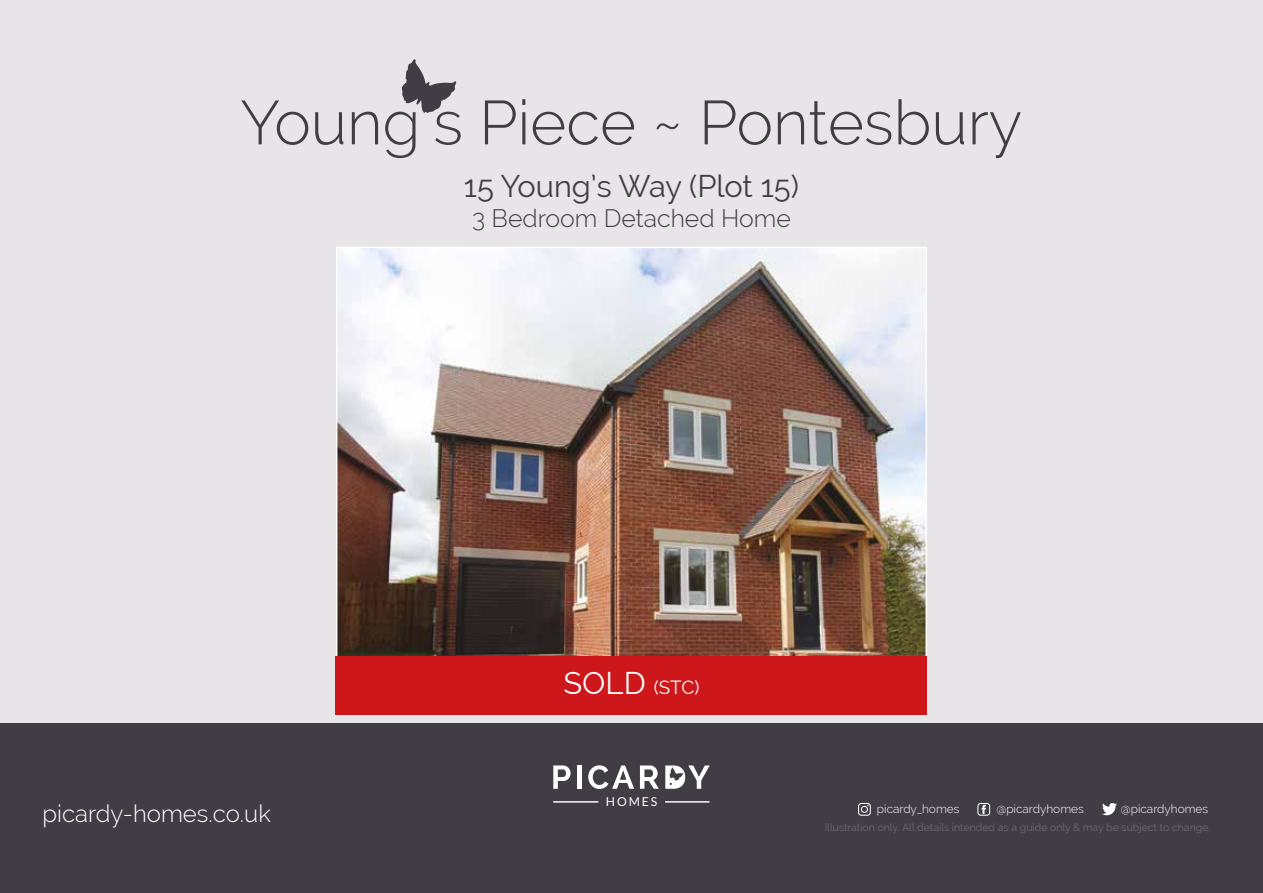
<style>
.page{position:relative;width:1263px;height:893px;background:#e7e5e7}
.page>*{position:absolute;margin:0;border:0;box-sizing:border-box;transform-origin:0 0}
.t1{font:300 61.8px "Raleway";color:#403d44}
.t2{font:30.75px "Raleway";color:#403d44}
.t3{font:300 24.75px "Raleway";color:#403d44}
.t4{font:300 24px "Raleway";color:#fff}
.t5{font:18.75px "Raleway";color:#fff}
.t6{font:12.3px "Lato";letter-spacing:.15em;color:#fff}
.t7{font:300 11.85px "Raleway";color:#fff}
.t8{font:10.5px "Raleway";color:#6e686e}
.s1{font-size:30.75px}
</style>
<div class="page">
<svg style="left:402px;top:59px;width:54px;height:54px"></svg>
<div style="left:0;top:723px;width:1263px;height:170px;background:#403d44"></div>
<svg style="left:553px;top:765px;width:18px;height:24px"></svg>
<hr style="left:577px;top:765px;width:4px;height:24px;background:#fff">
<svg style="left:588px;top:765px;width:46px;height:24px"></svg>
<svg style="left:640px;top:765px;width:19px;height:24px"></svg>
<svg style="left:665px;top:765px;width:45px;height:24px"></svg>
<hr style="left:553px;top:802px;width:45px;height:1px;background:#fff">
<hr style="left:665px;top:802px;width:44px;height:1px;background:#fff">
<svg style="left:1102px;top:803px;width:15px;height:12px"></svg>
<svg style="left:977px;top:803px;width:13px;height:13px"></svg>
<svg style="left:858px;top:803px;width:13px;height:13px"></svg>
<img style="left:339px;top:250px;width:585px;height:407px">
<div style="left:336px;top:657px;width:591px;height:58px;background:#cd171a"></div>
<h1 class="t1" style="left:241px;top:86px;width:783px">Young s Piece ~ Pontesbury</h1>
<h2 class="t2" style="left:464px;top:169px;width:337px">15 Young’s Way (Plot 15)</h2>
<h3 class="t3" style="left:472px;top:204px;width:320px">3 Bedroom Detached Home</h3>
<h3 class="t4" style="left:43px;top:799px;width:230px">picardy-homes.co.uk</h3>
<h3 class="t5" style="left:563px;top:676px;width:137px"><span class="s1">SOLD</span> (STC)</h3>
<p class="t6" style="left:606px;top:795px;width:53px">HOMES</p>
<p class="t7" style="left:877px;top:802px;width:84px">picardy_homes</p>
<p class="t7" style="left:996px;top:802px;width:89px">@picardyhomes</p>
<p class="t7" style="left:1121px;top:802px;width:89px">@picardyhomes</p>
<p class="t8" style="left:825px;top:821px;width:387px">Illustration only. All details intended as a guide only &amp; may be subject to change.</p>
</div>
